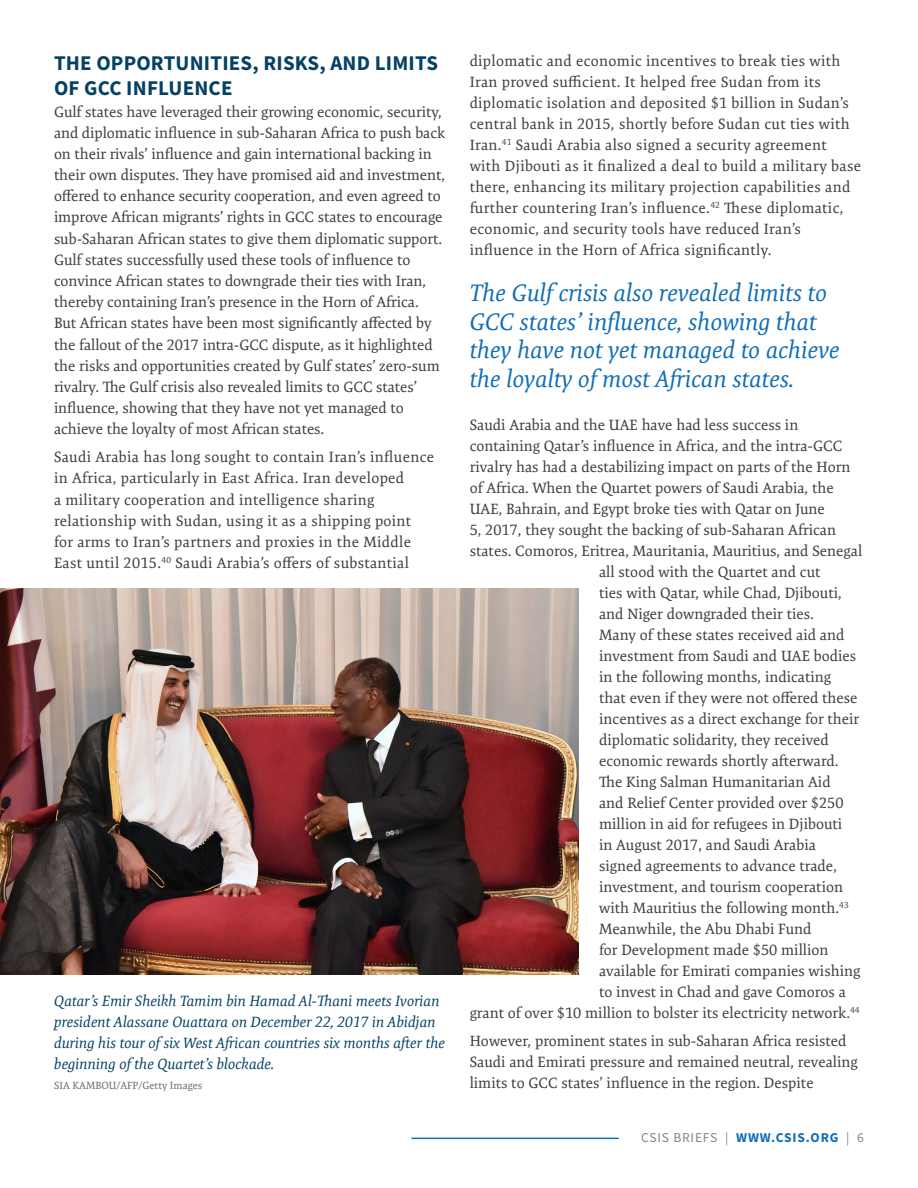
<style>
.page{position:relative;width:918px;height:1188px;background:#fff}
.page>*{position:absolute;margin:0;border:0;box-sizing:border-box;transform-origin:0 0}
.t1{font:italic 24px/28.5px "Expo Serif Pro";color:#106db7}
.t2{font:700 21px/25.7px "Source Sans Pro";letter-spacing:.01em;color:#044164}
.t3{font:15px/21.1px "Expo Serif Pro";color:#3e3e3f}
.t4{font:15px/21px "Expo Serif Pro";letter-spacing:.02em;color:#3e3e3f}
.t5{font:italic 15px/21px "Expo Serif Pro";color:#044164}
.t6{font:13.5px "Source Sans Pro";letter-spacing:.06em;color:#848484}
.t7{font:10.5px "Expo Serif Pro";color:#6c6d70}
.s1{font-weight:700;color:#106db7}
</style>
<div class="page">
<hr style="left:411px;top:1138px;width:208px;height:1px;background:#106db7">
<img style="left:0;top:589px;width:579px;height:385px">
<h2 class="t2" style="left:54px;top:50px;width:386px">THE OPPORTUNITIES, RISKS, AND LIMITS<br>OF GCC INFLUENCE</h2>
<p class="t3" style="left:54px;top:101px;width:393px">Gulf states have leveraged their growing economic, security, and diplomatic influence in sub-Saharan Africa to push back on their rivals’ influence and gain international backing in their own disputes. They have promised aid and investment, offered to enhance security cooperation, and even agreed to improve African migrants’ rights in GCC states to encourage sub-Saharan African states to give them diplomatic support.<br>Gulf states successfully used these tools of influence to convince African states to downgrade their ties with Iran, thereby containing Iran’s presence in the Horn of Africa.<br>But African states have been most significantly affected by the fallout of the 2017 intra-GCC dispute, as it highlighted the risks and opportunities created by Gulf states’ zero-sum rivalry. The Gulf crisis also revealed limits to GCC states’ influence, showing that they have not yet managed to achieve the loyalty of most African states.</p>
<p class="t4" style="left:54px;top:446px;width:382px">Saudi Arabia has long sought to contain Iran’s influence in Africa, particularly in East Africa. Iran developed<br>a military cooperation and intelligence sharing relationship with Sudan, using it as a shipping point<br>for arms to Iran’s partners and proxies in the Middle East until 2015.<sup>40</sup> Saudi Arabia’s offers of substantial</p>
<p class="t5" style="left:54px;top:990px;width:392px">Qatar’s Emir Sheikh Tamim bin Hamad Al-Thani meets Ivorian president Alassane Ouattara on December 22, 2017 in Abidjan during his tour of six West African countries six months after the beginning of the Quartet’s blockade.</p>
<p class="t7" style="left:54px;top:1079px;width:150px">SIA KAMBOU/AFP/Getty Images</p>
<p class="t4" style="left:470px;top:50px;width:393px">diplomatic and economic incentives to break ties with Iran proved sufficient. It helped free Sudan from its diplomatic isolation and deposited $1 billion in Sudan’s central bank in 2015, shortly before Sudan cut ties with Iran.<sup>41</sup> Saudi Arabia also signed a security agreement with Djibouti as it finalized a deal to build a military base there, enhancing its military projection capabilities and further countering Iran’s influence.<sup>42</sup> These diplomatic, economic, and security tools have reduced Iran’s influence in the Horn of Africa significantly.</p>
<h1 class="t1" style="left:470px;top:279px;width:372px">The Gulf crisis also revealed limits to GCC states’ influence, showing that they have not yet managed to achieve the loyalty of most African states.</h1>
<p class="t3" style="left:470px;top:414px;width:330px">Saudi Arabia and the UAE have had less success in</p>
<p class="t3" style="left:470px;top:435px;width:374px">containing Qatar’s influence in Africa, and the intra-GCC</p>
<p class="t3" style="left:470px;top:456px;width:382px">rivalry has had a destabilizing impact on parts of the Horn</p>
<p class="t3" style="left:470px;top:477px;width:366px">of Africa. When the Quartet powers of Saudi Arabia, the</p>
<p class="t3" style="left:470px;top:498px;width:357px">UAE, Bahrain, and Egypt broke ties with Qatar on June</p>
<p class="t3" style="left:470px;top:519px;width:368px">5, 2017, they sought the backing of sub-Saharan African</p>
<p class="t3" style="left:470px;top:540px;width:394px">states. Comoros, Eritrea, Mauritania, Mauritius, and Senegal</p>
<p class="t3" style="left:599px;top:561px;width:223px">all stood with the Quartet and cut</p>
<p class="t3" style="left:599px;top:582px;width:244px">ties with Qatar, while Chad, Djibouti,</p>
<p class="t3" style="left:599px;top:603px;width:216px">and Niger downgraded their ties.</p>
<p class="t3" style="left:599px;top:624px;width:247px">Many of these states received aid and</p>
<p class="t3" style="left:599px;top:645px;width:259px">investment from Saudi and UAE bodies</p>
<p class="t3" style="left:599px;top:666px;width:234px">in the following months, indicating</p>
<p class="t3" style="left:599px;top:687px;width:260px">that even if they were not offered these</p>
<p class="t3" style="left:599px;top:708px;width:262px">incentives as a direct exchange for their</p>
<p class="t3" style="left:599px;top:729px;width:231px">diplomatic solidarity, they received</p>
<p class="t3" style="left:599px;top:750px;width:241px">economic rewards shortly afterward.</p>
<p class="t3" style="left:599px;top:771px;width:233px">The King Salman Humanitarian Aid</p>
<p class="t3" style="left:599px;top:792px;width:246px">and Relief Center provided over $250</p>
<p class="t3" style="left:599px;top:813px;width:245px">million in aid for refugees in Djibouti</p>
<p class="t3" style="left:599px;top:834px;width:218px">in August 2017, and Saudi Arabia</p>
<p class="t3" style="left:599px;top:855px;width:239px">signed agreements to advance trade,</p>
<p class="t3" style="left:599px;top:876px;width:246px">investment, and tourism cooperation</p>
<p class="t3" style="left:599px;top:897px;width:251px">with Mauritius the following month.<sup>43</sup></p>
<p class="t3" style="left:599px;top:918px;width:214px">Meanwhile, the Abu Dhabi Fund</p>
<p class="t3" style="left:599px;top:939px;width:231px">for Development made $50 million</p>
<p class="t3" style="left:599px;top:960px;width:263px">available for Emirati companies wishing</p>
<p class="t3" style="left:599px;top:981px;width:248px">to invest in Chad and gave Comoros a</p>
<p class="t3" style="left:470px;top:1002px;width:391px">grant of over $10 million to bolster its electricity network.<sup>44</sup></p>
<p class="t3" style="left:470px;top:1030px;width:390px">However, prominent states in sub-Saharan Africa resisted<br>Saudi and Emirati pressure and remained neutral, revealing limits to GCC states’ influence in the region. Despite</p>
<p class="t6" style="left:641px;top:1129px;width:224px">CSIS BRIEFS | <span class="s1">WWW.CSIS.ORG</span> | 6</p>
</div>
